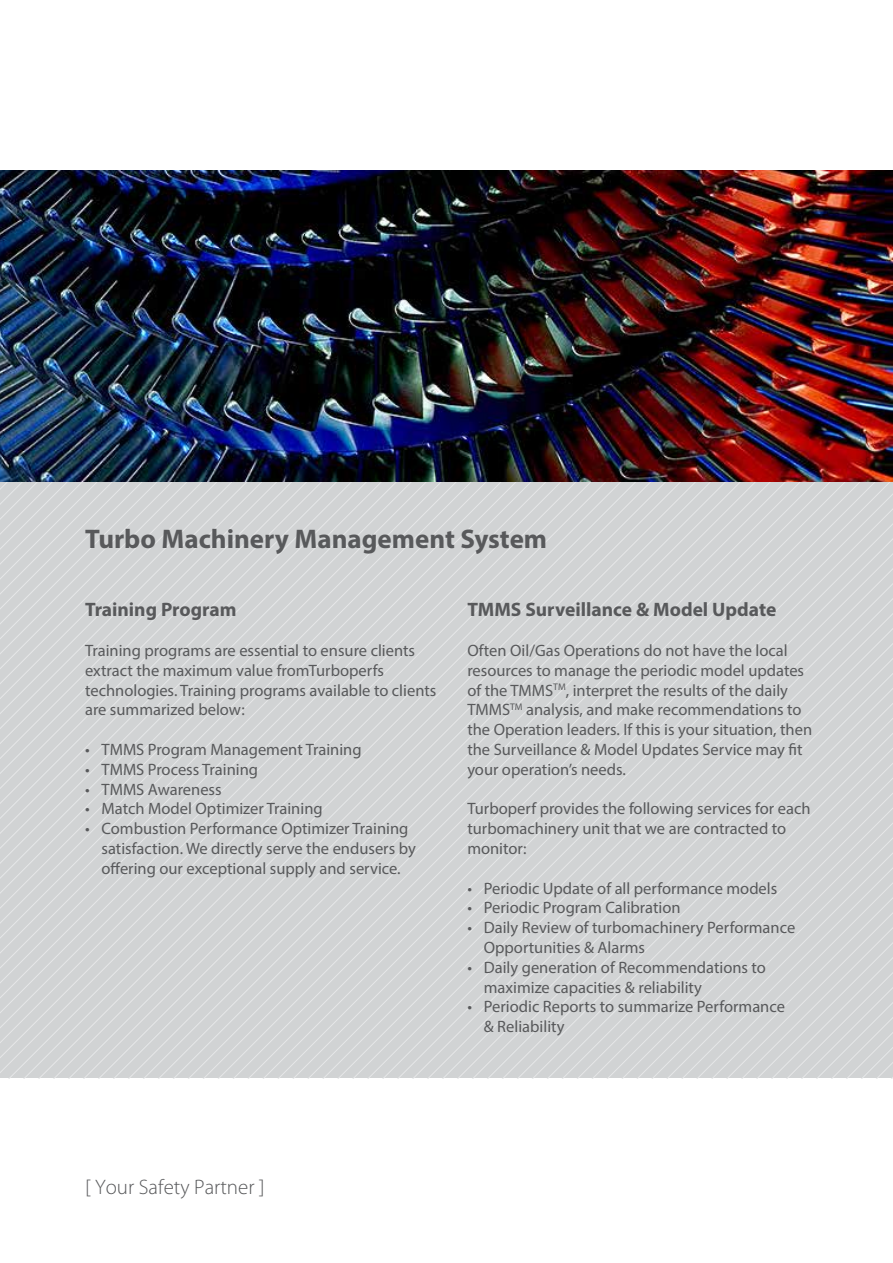
<style>
.page{position:relative;width:893px;height:1263px;background:#fff}
.page>*{position:absolute;margin:0;border:0;box-sizing:border-box;transform-origin:0 0}
.t1{font:700 27px "Myriad Pro";color:#58595b}
.t2{font:300 21px "Myriad Pro";color:#58595b}
.t3{font:700 19.5px "Myriad Pro";color:#58595b}
.t4{font:16.5px/19.8px "Myriad Pro";color:#58595b}
</style>
<div class="page">
<img style="left:0;top:171px;width:893px;height:312px">
<svg style="left:10px;top:483px;width:15px;height:595px"></svg>
<svg style="left:25px;top:483px;width:15px;height:595px"></svg>
<svg style="left:40px;top:483px;width:15px;height:595px"></svg>
<svg style="left:55px;top:483px;width:15px;height:595px"></svg>
<svg style="left:70px;top:483px;width:15px;height:595px"></svg>
<svg style="left:85px;top:483px;width:15px;height:595px"></svg>
<svg style="left:100px;top:483px;width:15px;height:595px"></svg>
<svg style="left:115px;top:483px;width:15px;height:595px"></svg>
<svg style="left:130px;top:483px;width:15px;height:595px"></svg>
<svg style="left:145px;top:483px;width:15px;height:595px"></svg>
<svg style="left:160px;top:483px;width:15px;height:595px"></svg>
<svg style="left:175px;top:483px;width:15px;height:595px"></svg>
<svg style="left:190px;top:483px;width:15px;height:595px"></svg>
<svg style="left:205px;top:483px;width:15px;height:595px"></svg>
<svg style="left:220px;top:483px;width:15px;height:595px"></svg>
<svg style="left:235px;top:483px;width:15px;height:595px"></svg>
<svg style="left:250px;top:483px;width:14px;height:595px"></svg>
<svg style="left:264px;top:483px;width:15px;height:595px"></svg>
<svg style="left:279px;top:483px;width:15px;height:595px"></svg>
<svg style="left:294px;top:483px;width:15px;height:595px"></svg>
<svg style="left:309px;top:483px;width:15px;height:595px"></svg>
<svg style="left:324px;top:483px;width:15px;height:595px"></svg>
<svg style="left:339px;top:483px;width:15px;height:595px"></svg>
<svg style="left:354px;top:483px;width:15px;height:595px"></svg>
<svg style="left:369px;top:483px;width:15px;height:595px"></svg>
<svg style="left:384px;top:483px;width:15px;height:595px"></svg>
<svg style="left:399px;top:483px;width:15px;height:595px"></svg>
<svg style="left:414px;top:483px;width:15px;height:595px"></svg>
<svg style="left:429px;top:483px;width:15px;height:595px"></svg>
<svg style="left:444px;top:483px;width:15px;height:595px"></svg>
<svg style="left:459px;top:483px;width:15px;height:595px"></svg>
<svg style="left:474px;top:483px;width:15px;height:595px"></svg>
<svg style="left:489px;top:483px;width:15px;height:595px"></svg>
<svg style="left:504px;top:483px;width:15px;height:595px"></svg>
<svg style="left:519px;top:483px;width:15px;height:595px"></svg>
<svg style="left:534px;top:483px;width:15px;height:595px"></svg>
<svg style="left:549px;top:483px;width:15px;height:595px"></svg>
<svg style="left:564px;top:483px;width:15px;height:595px"></svg>
<svg style="left:579px;top:483px;width:15px;height:595px"></svg>
<svg style="left:594px;top:483px;width:15px;height:595px"></svg>
<svg style="left:609px;top:483px;width:14px;height:595px"></svg>
<svg style="left:623px;top:483px;width:15px;height:595px"></svg>
<svg style="left:638px;top:483px;width:15px;height:595px"></svg>
<svg style="left:653px;top:483px;width:15px;height:595px"></svg>
<svg style="left:668px;top:483px;width:15px;height:595px"></svg>
<svg style="left:683px;top:483px;width:15px;height:595px"></svg>
<svg style="left:698px;top:483px;width:15px;height:595px"></svg>
<svg style="left:713px;top:483px;width:15px;height:595px"></svg>
<svg style="left:728px;top:483px;width:15px;height:595px"></svg>
<svg style="left:743px;top:483px;width:15px;height:595px"></svg>
<svg style="left:758px;top:483px;width:15px;height:595px"></svg>
<svg style="left:773px;top:483px;width:15px;height:595px"></svg>
<svg style="left:788px;top:483px;width:15px;height:595px"></svg>
<svg style="left:803px;top:483px;width:15px;height:595px"></svg>
<svg style="left:818px;top:483px;width:75px;height:595px"></svg>
<h1 class="t1" style="left:85px;top:521px;width:464px">Turbo Machinery Management System</h1>
<p class="t3" style="left:85px;top:597px;width:153px">Training Program</p>
<p class="t4" style="left:85px;top:640px;width:353px">Training programs are essential to ensure clients extract the maximum value fromTurboperfs technologies. Training programs available to clients are summarized below:</p>
<p class="t4" style="left:85px;top:739px;width:278px">• TMMS Program Management Training</p>
<p class="t4" style="left:85px;top:759px;width:175px">• TMMS Process Training</p>
<p class="t4" style="left:85px;top:779px;width:138px">• TMMS Awareness</p>
<p class="t4" style="left:85px;top:799px;width:239px">• Match Model Optimizer Training</p>
<p class="t4" style="left:102px;top:818px;width:316px;text-indent:-16px">• Combustion Performance Optimizer Training satisfaction. We directly serve the endusers by offering our exceptional supply and service.</p>
<p class="t3" style="left:467px;top:597px;width:311px">TMMS Surveillance &amp; Model Update</p>
<p class="t4" style="left:467px;top:640px;width:346px">Often Oil/Gas Operations do not have the local resources to manage the periodic model updates of the TMMS<sup>TM</sup>, interpret the results of the daily TMMS<sup>TM</sup> analysis, and make recommendations to the Operation leaders. If this is your situation, then the Surveillance &amp; Model Updates Service may fit your operation’s needs.</p>
<p class="t4" style="left:467px;top:799px;width:345px">Turboperf provides the following services for each turbomachinery unit that we are contracted to monitor:</p>
<p class="t4" style="left:467px;top:878px;width:311px">• Periodic Update of all performance models</p>
<p class="t4" style="left:467px;top:898px;width:215px">• Periodic Program Calibration</p>
<p class="t4" style="left:484px;top:917px;width:313px;text-indent:-16px">• Daily Review of turbomachinery Performance<br>Opportunities &amp; Alarms</p>
<p class="t4" style="left:484px;top:957px;width:284px;text-indent:-16px">• Daily generation of Recommendations to maximize capacities &amp; reliability</p>
<p class="t4" style="left:484px;top:997px;width:303px;text-indent:-16px">• Periodic Reports to summarize Performance &amp; Reliability</p>
<p class="t2" style="left:85px;top:1174px;width:181px">[ Your Safety Partner ]</p>
</div>
